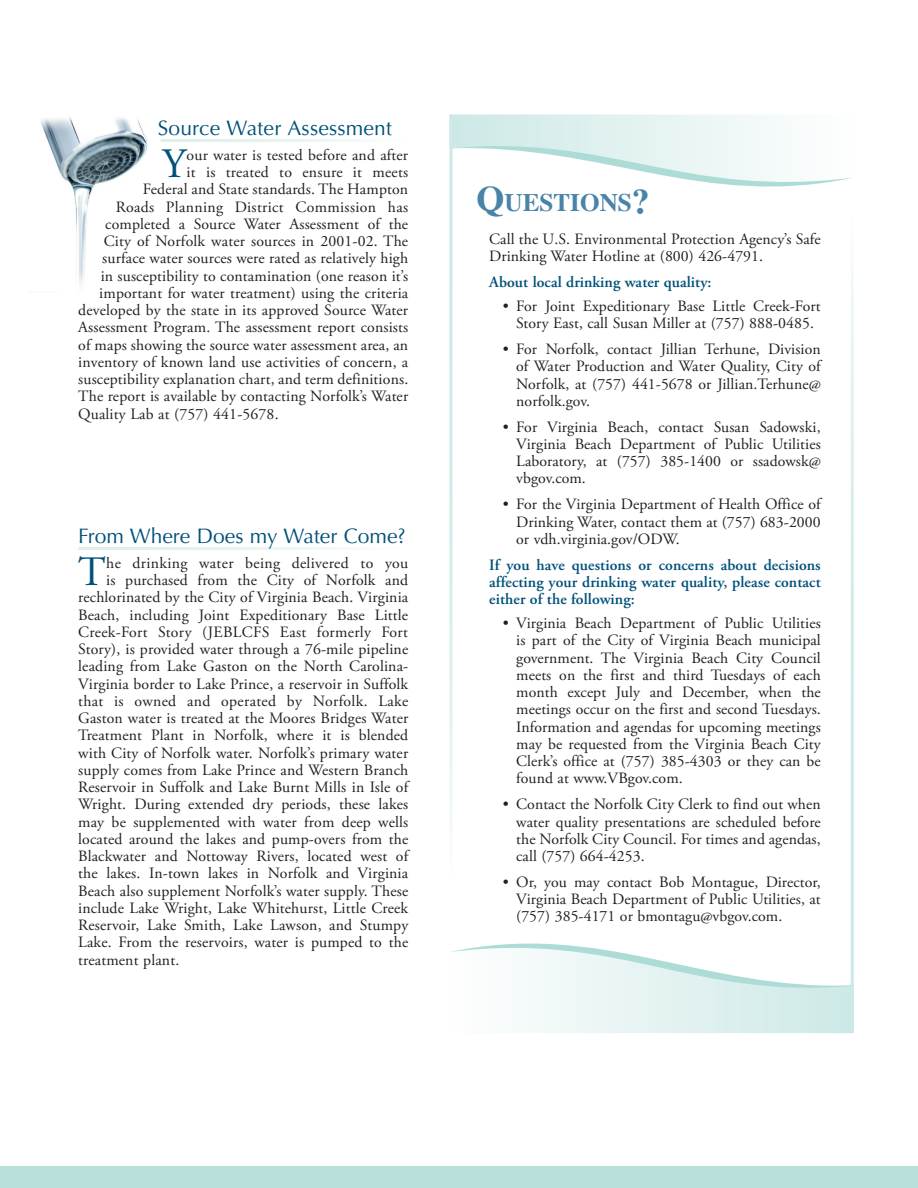
<style>
.page{position:relative;width:918px;height:1188px;background:#fff}
.page>*{position:absolute;margin:0;border:0;box-sizing:border-box;transform-origin:0 0}
.Initial_Cap{font:41.7px "Adobe Garamond Pro";color:#00517a}
.t1{font:700 25.2px "Times";color:#4984a8}
.Article_Headline-Gra{font:21px "Optima";color:#00517a}
.Initial_Cap-2{font:15.75px "Adobe Garamond Pro";letter-spacing:.01em;color:#231f20}
.First_Paragraph{font:15.75px/17.2px "Adobe Garamond Pro";letter-spacing:.005em;color:#231f20;text-align:justify}
.First_Paragraph-2{font:600 15.75px/17.2px "Adobe Garamond Pro";letter-spacing:.005em;color:#00517a;text-align:justify}
.s1{font-size:36px}
</style>
<div class="page">
<div style="left:0;top:1166px;width:918px;height:22px;background:#bae0dc"></div>
<img style="left:40px;top:117px;width:108px;height:167px">
<hr style="left:450px;top:114px;width:3px;height:762px;background:#cde9e7">
<hr style="left:851px;top:216px;width:3px;height:817px;background:#cde9e7">
<svg style="left:452px;top:114px;width:400px;height:96px"></svg>
<svg style="left:451px;top:920px;width:403px;height:113px"></svg>
<p class="Article_Headline-Gra" style="left:158px;top:116px;width:236px">Source Water Assessment</p>
<p class="Initial_Cap" style="left:162px;top:139px;width:25px">Y</p>
<p class="Initial_Cap-2" style="left:187px;top:145px;width:223px">our water is tested before and after</p>
<p class="Initial_Cap-2" style="left:187px;top:163px;width:223px">it is treated to ensure it meets</p>
<p class="Initial_Cap-2" style="left:143px;top:180px;width:267px">Federal and State standards. The Hampton</p>
<p class="Initial_Cap-2" style="left:116px;top:197px;width:294px">Roads Planning District Commission has</p>
<p class="Initial_Cap-2" style="left:105px;top:214px;width:304px">completed a Source Water Assessment of the</p>
<p class="Initial_Cap-2" style="left:104px;top:232px;width:306px">City of Norfolk water sources in 2001-02. The</p>
<p class="Initial_Cap-2" style="left:102px;top:249px;width:308px">surface water sources were rated as relatively high</p>
<p class="Initial_Cap-2" style="left:101px;top:266px;width:309px">in susceptibility to contamination (one reason it’s</p>
<p class="Initial_Cap-2" style="left:99px;top:283px;width:310px">important for water treatment) using the criteria</p>
<p class="Initial_Cap-2" style="left:78px;top:301px;width:331px">developed by the state in its approved Source Water</p>
<p class="Initial_Cap-2" style="left:78px;top:318px;width:331px">Assessment Program. The assessment report consists</p>
<p class="Initial_Cap-2" style="left:78px;top:335px;width:331px">of maps showing the source water assessment area, an</p>
<p class="Initial_Cap-2" style="left:78px;top:352px;width:332px">inventory of known land use activities of concern, a</p>
<p class="Initial_Cap-2" style="left:78px;top:370px;width:332px">susceptibility explanation chart, and term definitions.</p>
<p class="Initial_Cap-2" style="left:78px;top:387px;width:332px">The report is available by contacting Norfolk’s Water</p>
<p class="Initial_Cap-2" style="left:78px;top:404px;width:202px">Quality Lab at (757) 441-5678.</p>
<p class="Article_Headline-Gra" style="left:78px;top:524px;width:329px">From Where Does my Water Come?</p>
<p class="Initial_Cap" style="left:78px;top:547px;width:29px">T</p>
<p class="Initial_Cap-2" style="left:106px;top:554px;width:304px">he drinking water being delivered to you</p>
<p class="Initial_Cap-2" style="left:106px;top:571px;width:304px">is purchased from the City of Norfolk and</p>
<p class="Initial_Cap-2" style="left:78px;top:588px;width:331px">rechlorinated by the City of Virginia Beach. Virginia</p>
<p class="Initial_Cap-2" style="left:78px;top:605px;width:331px">Beach, including Joint Expeditionary Base Little</p>
<p class="Initial_Cap-2" style="left:78px;top:623px;width:331px">Creek-Fort Story (JEBLCFS East formerly Fort</p>
<p class="Initial_Cap-2" style="left:78px;top:640px;width:332px">Story), is provided water through a 76-mile pipeline</p>
<p class="Initial_Cap-2" style="left:78px;top:657px;width:332px">leading from Lake Gaston on the North Carolina-</p>
<p class="Initial_Cap-2" style="left:78px;top:674px;width:331px">Virginia border to Lake Prince, a reservoir in Suffolk</p>
<p class="Initial_Cap-2" style="left:78px;top:692px;width:332px">that is owned and operated by Norfolk. Lake</p>
<p class="Initial_Cap-2" style="left:78px;top:709px;width:332px">Gaston water is treated at the Moores Bridges Water</p>
<p class="Initial_Cap-2" style="left:78px;top:726px;width:332px">Treatment Plant in Norfolk, where it is blended</p>
<p class="Initial_Cap-2" style="left:78px;top:743px;width:331px">with City of Norfolk water. Norfolk’s primary water</p>
<p class="Initial_Cap-2" style="left:78px;top:761px;width:332px">supply comes from Lake Prince and Western Branch</p>
<p class="Initial_Cap-2" style="left:78px;top:778px;width:332px">Reservoir in Suffolk and Lake Burnt Mills in Isle of</p>
<p class="Initial_Cap-2" style="left:78px;top:795px;width:332px">Wright. During extended dry periods, these lakes</p>
<p class="Initial_Cap-2" style="left:78px;top:812px;width:332px">may be supplemented with water from deep wells</p>
<p class="Initial_Cap-2" style="left:78px;top:830px;width:332px">located around the lakes and pump-overs from the</p>
<p class="Initial_Cap-2" style="left:78px;top:847px;width:332px">Blackwater and Nottoway Rivers, located west of</p>
<p class="Initial_Cap-2" style="left:78px;top:864px;width:331px">the lakes. In-town lakes in Norfolk and Virginia</p>
<p class="Initial_Cap-2" style="left:78px;top:881px;width:332px">Beach also supplement Norfolk’s water supply. These</p>
<p class="Initial_Cap-2" style="left:78px;top:899px;width:331px">include Lake Wright, Lake Whitehurst, Little Creek</p>
<p class="Initial_Cap-2" style="left:78px;top:916px;width:332px">Reservoir, Lake Smith, Lake Lawson, and Stumpy</p>
<p class="Initial_Cap-2" style="left:78px;top:933px;width:332px">Lake. From the reservoirs, water is pumped to the</p>
<p class="Initial_Cap-2" style="left:78px;top:950px;width:103px">treatment plant.</p>
<p class="t1" style="left:477px;top:178px;width:175px"><span class="s1">Q</span>UESTIONS<span class="s1">?</span></p>
<p class="First_Paragraph" style="left:489px;top:231px;width:333px">Call the U.S. Environmental Protection Agency’s Safe<br>Drinking Water Hotline at (800) 426-4791.</p>
<p class="First_Paragraph-2" style="left:489px;top:273px;width:224px">About local drinking water quality:</p>
<p class="First_Paragraph" style="left:503px;top:298px;width:320px;text-align:center">• For Joint Expeditionary Base Little Creek-Fort<br>Story East, call Susan Miller at (757) 888-0485.</p>
<p class="First_Paragraph" style="left:516px;top:341px;width:306px;text-indent:-14px">• For Norfolk, contact Jillian Terhune, Division of Water Production and Water Quality, City of Norfolk, at (757) 441-5678 or Jillian.Terhune@ norfolk.gov.</p>
<p class="First_Paragraph" style="left:516px;top:419px;width:306px;text-indent:-14px">• For Virginia Beach, contact Susan Sadowski, Virginia Beach Department of Public Utilities Laboratory, at (757) 385-1400 or ssadowsk@ vbgov.com.</p>
<p class="First_Paragraph" style="left:516px;top:496px;width:306px;text-indent:-14px">• For the Virginia Department of Health Office of Drinking Water, contact them at (757) 683-2000 or vdh.virginia.gov/ODW.</p>
<p class="First_Paragraph-2" style="left:489px;top:556px;width:333px">If you have questions or concerns about decisions affecting your drinking water quality, please contact either of the following:</p>
<p class="First_Paragraph" style="left:516px;top:615px;width:306px;text-indent:-14px">• Virginia Beach Department of Public Utilities is part of the City of Virginia Beach municipal government. The Virginia Beach City Council meets on the first and third Tuesdays of each month except July and December, when the meetings occur on the first and second Tuesdays.<br>Information and agendas for upcoming meetings may be requested from the Virginia Beach City Clerk’s office at (757) 385-4303 or they can be found at www.VBgov.com.</p>
<p class="First_Paragraph" style="left:516px;top:796px;width:306px;text-indent:-14px">• Contact the Norfolk City Clerk to find out when water quality presentations are scheduled before the Norfolk City Council. For times and agendas, call (757) 664-4253.</p>
<p class="First_Paragraph" style="left:516px;top:874px;width:306px;text-indent:-14px">• Or, you may contact Bob Montague, Director, Virginia Beach Department of Public Utilities, at (757) 385-4171 or bmontagu@vbgov.com.</p>
</div>
